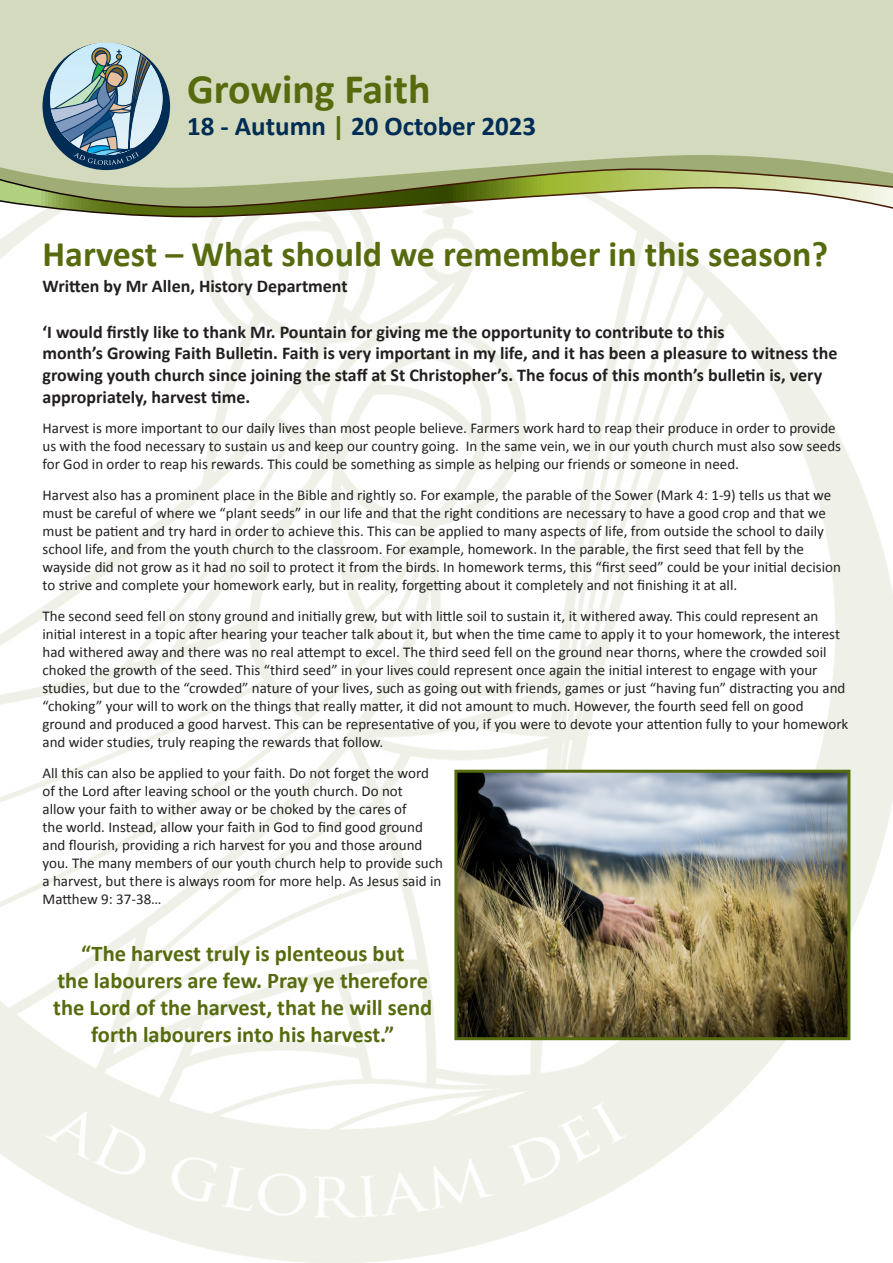
<style>
.page{position:relative;width:893px;height:1263px;background:#fff}
.page>*{position:absolute;margin:0;border:0;box-sizing:border-box;transform-origin:0 0}
.t1{font:700 42px "Calibri";color:#556b0e}
.t2{font:700 36px "Calibri";color:#556b0e}
.t3{font:700 27px "Calibri";color:#002c55}
.t4{font:700 22.5px/27px "Calibri";color:#556b0e;text-align:center}
.t5{font:700 18px/21.6px "Calibri";color:#231f20}
.t6{font:15px/18px "Calibri";color:#231f20}
.s1{color:#556b0e}
</style>
<div class="page">
<img style="left:0;top:218px;width:893px;height:1045px">
<svg style="left:32px;top:209px;width:607px;height:9px"></svg>
<svg style="left:0;top:188px;width:893px;height:21px"></svg>
<svg style="left:0;top:0;width:893px;height:188px;background:#ced5b5"></svg>
<svg style="left:43px;top:43px;width:127px;height:127px;background:#8ba4ae"></svg>
<img style="left:458px;top:774px;width:388px;height:262px">
<div style="left:454px;top:770px;width:396px;height:270px;border:3px solid #556b0e"></div>
<p class="t1" style="left:187px;top:59px;width:245px">Growing Faith</p>
<p class="t3" style="left:187px;top:107px;width:351px">18 - Autumn <span class="s1">|</span> 20 October 2023</p>
<p class="t2" style="left:43px;top:228px;width:787px">Harvest – What should we remember in this season?</p>
<p class="t5" style="left:43px;top:274px;width:307px">Written by Mr Allen, History Department</p>
<p class="t5" style="left:43px;top:320px;width:796px">‘I would firstly like to thank Mr. Pountain for giving me the opportunity to contribute to this<br>month’s Growing Faith Bulletin. Faith is very important in my life, and it has been a pleasure to witness the growing youth church since joining the staff at St Christopher’s. The focus of this month’s bulletin is, very appropriately, harvest time.</p>
<p class="t6" style="left:43px;top:419px;width:800px">Harvest is more important to our daily lives than most people believe. Farmers work hard to reap their produce in order to provide us with the food necessary to sustain us and keep our country going. In the same vein, we in our youth church must also sow seeds for God in order to reap his rewards. This could be something as simple as helping our friends or someone in need.</p>
<p class="t6" style="left:43px;top:486px;width:800px">Harvest also has a prominent place in the Bible and rightly so. For example, the parable of the Sower (Mark 4: 1-9) tells us that we must be careful of where we “plant seeds” in our life and that the right conditions are necessary to have a good crop and that we must be patient and try hard in order to achieve this. This can be applied to many aspects of life, from outside the school to daily school life, and from the youth church to the classroom. For example, homework. In the parable, the first seed that fell by the wayside did not grow as it had no soil to protect it from the birds. In homework terms, this “first seed” could be your initial decision to strive and complete your homework early, but in reality, forgetting about it completely and not finishing it at all.</p>
<p class="t6" style="left:43px;top:606px;width:807px">The second seed fell on stony ground and initially grew, but with little soil to sustain it, it withered away. This could represent an initial interest in a topic after hearing your teacher talk about it, but when the time came to apply it to your homework, the interest had withered away and there was no real attempt to excel. The third seed fell on the ground near thorns, where the crowded soil choked the growth of the seed. This “third seed” in your lives could represent once again the initial interest to engage with your studies, but due to the “crowded” nature of your lives, such as going out with friends, games or just “having fun” distracting you and “choking” your will to work on the things that really matter, it did not amount to much. However, the fourth seed fell on good ground and produced a good harvest. This can be representative of you, if you were to devote your attention fully to your homework and wider studies, truly reaping the rewards that follow.</p>
<p class="t6" style="left:43px;top:763px;width:402px">All this can also be applied to your faith. Do not forget the word of the Lord after leaving school or the youth church. Do not<br>allow your faith to wither away or be choked by the cares of<br>the world. Instead, allow your faith in God to find good ground and flourish, providing a rich harvest for you and those around you. The many members of our youth church help to provide such a harvest, but there is always room for more help. As Jesus said in Matthew 9: 37-38…</p>
<p class="t4" style="left:53px;top:940px;width:380px">“The harvest truly is plenteous but<br>the labourers are few. Pray ye therefore the Lord of the harvest, that he will send forth labourers into his harvest.”</p>
</div>
